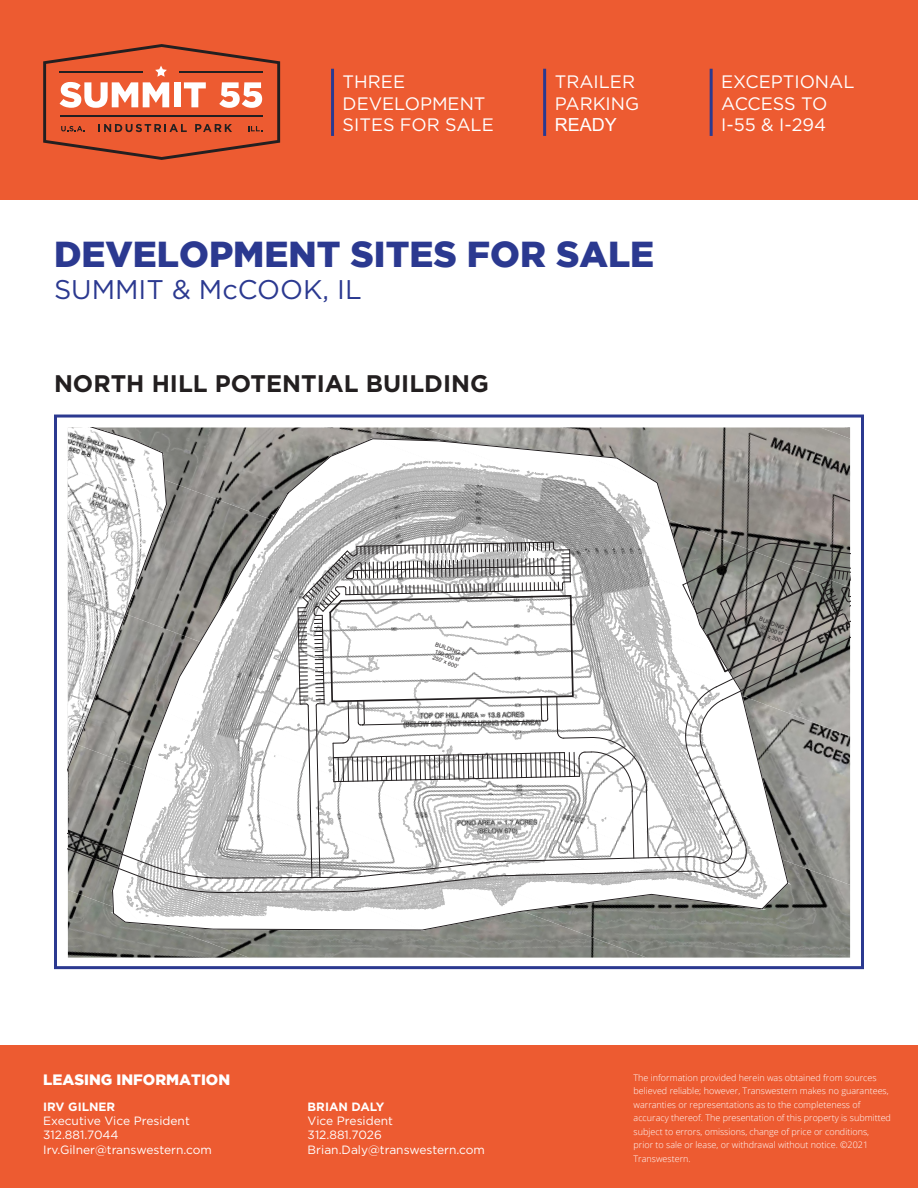
<style>
.page{position:relative;width:918px;height:1188px;background:#fff}
.page>*{position:absolute;margin:0;border:0;box-sizing:border-box;transform-origin:0 0}
.t1{font:900 36px "Gotham";color:#2b3990}
.t2{font:27px "Gotham";color:#2b3990}
.t3{font:700 24px "Gotham";color:#231f20}
.t4{font:18px/21.6px "Gotham";color:#fff}
.t5{font:18px "Arial";color:#fff}
.t6{font:900 15px "Gotham";color:#fff}
.t7{font:12px/14.4px "Gotham";color:#fff}
.t8{font:700 12px "Gotham";color:#fff}
.t9{font:300 9px/13.5px "Open Sans";color:#fff}
.t10{font:5.55px/6.8px "Arial";color:#231f20;text-align:center}
</style>
<div class="page">
<div style="left:0;top:0;width:918px;height:200px;background:#ed5b31"></div>
<svg style="left:43px;top:44px;width:237px;height:116px"></svg>
<hr style="left:331px;top:69px;width:3px;height:67px;background:#2b3990">
<hr style="left:543px;top:69px;width:3px;height:67px;background:#2b3990">
<hr style="left:710px;top:69px;width:3px;height:67px;background:#2b3990">
<div style="left:0;top:1046px;width:918px;height:142px;background:#ed5b31"></div>
<div style="left:54px;top:415px;width:810px;height:554px;border:3px solid #2b3990"></div>
<svg style="left:68px;top:907px;width:782px;height:51px"></svg>
<svg style="left:68px;top:428px;width:782px;height:479px"></svg>
<h3 class="t4" style="left:343px;top:70px;width:153px">THREE<br>DEVELOPMENT<br>SITES FOR SALE</h3>
<h3 class="t4" style="left:555px;top:70px;width:86px">TRAILER<br>PARKING</h3>
<h3 class="t5" style="left:555px;top:112px;width:64px">READY</h3>
<p class="t1" style="left:54px;top:233px;width:602px">DEVELOPMENT SITES FOR SALE</p>
<p class="t2" style="left:54px;top:273px;width:309px">SUMMIT &amp; McCOOK, IL</p>
<p class="t3" style="left:54px;top:367px;width:436px">NORTH HILL POTENTIAL BUILDING</p>
<h3 class="t4" style="left:721px;top:70px;width:135px">EXCEPTIONAL<br>ACCESS TO<br>I-55 &amp; I-294</h3>
<p class="t10" style="left:437px;top:641px;width:33px;rotate:20deg">BUILDING 2<br>150,000 sf<br>250' x 600'</p>
<p class="t10" style="left:761px;top:615px;width:33px;rotate:20deg">BUILDING 2<br>30,000 sf<br>100' x 300'</p>
<h3 class="t6" style="left:43px;top:1071px;width:188px">LEASING INFORMATION</h3>
<h3 class="t8" style="left:43px;top:1098px;width:74px">IRV GILNER</h3>
<h3 class="t7" style="left:43px;top:1113px;width:170px">Executive Vice President<br>312.881.7044<br>Irv.Gilner@transwestern.com</h3>
<h3 class="t8" style="left:308px;top:1098px;width:78px">BRIAN DALY</h3>
<h3 class="t7" style="left:308px;top:1113px;width:179px">Vice President<br>312.881.7026<br>Brian.Daly@transwestern.com</h3>
<p class="t9" style="left:634px;top:1071px;width:259px">The information provided herein was obtained from sources believed reliable; however, Transwestern makes no guarantees, warranties or representations as to the completeness of accuracy thereof. The presentation of this property is submitted subject to errors, omissions, change of price or conditions, prior to sale or lease, or withdrawal without notice. ©2021<br>Transwestern.</p>
</div>
